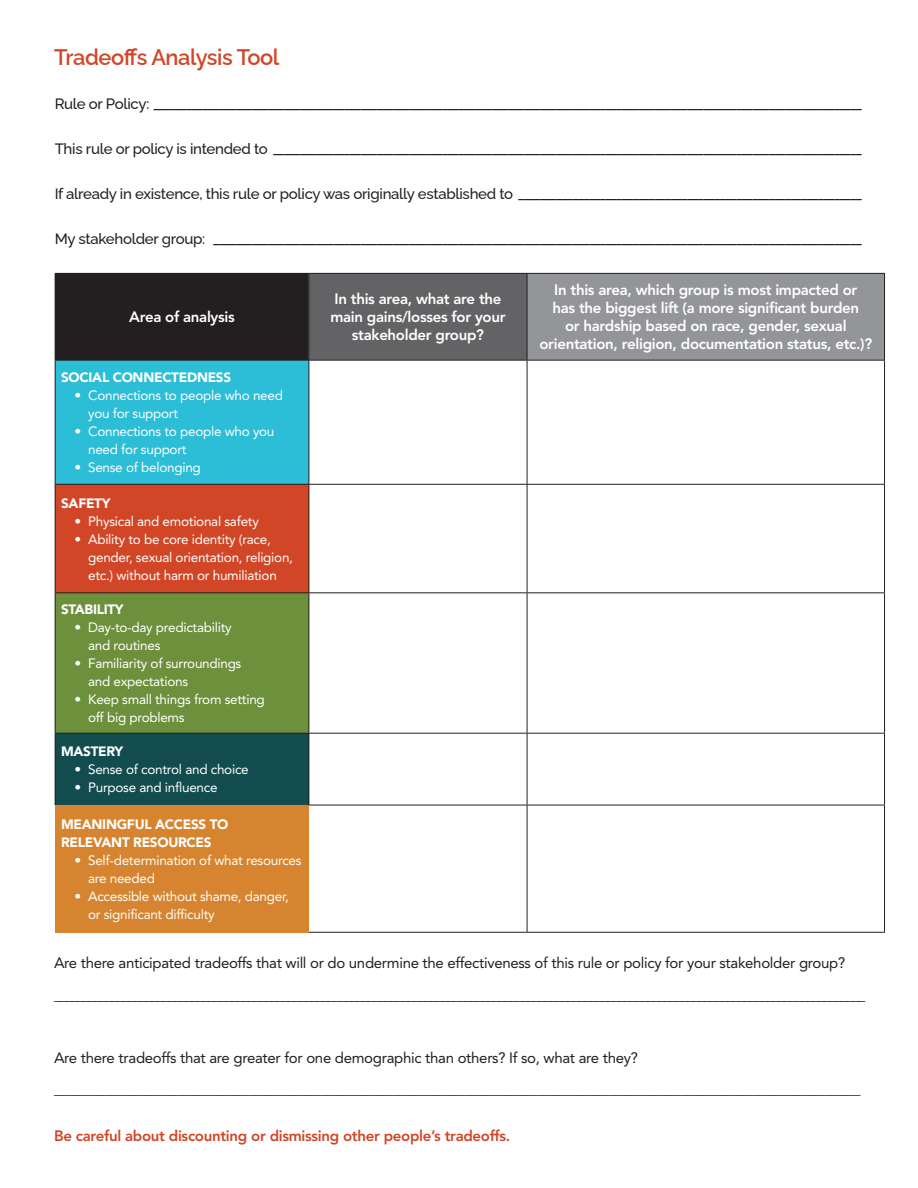
<style>
.page{position:relative;width:918px;height:1188px;background:#fff}
.page>*{position:absolute;margin:0;border:0;box-sizing:border-box;transform-origin:0 0}
.t1{font:600 22.5px "Raleway";letter-spacing:-.02em;color:#d14627}
.t2{font:500 15px "Raleway";letter-spacing:-.02em;color:#231f20}
.t3{font:15px "Avenir LT Pro";letter-spacing:-.02em;color:#231f20}
.t4{font:800 15px "Avenir LT Pro";letter-spacing:-.02em;color:#fff}
.t5{font:800 15px "Avenir LT Pro";letter-spacing:-.02em;color:#d14627}
.t6{font:13.5px/18px "Avenir LT Pro";letter-spacing:-.02em;color:#fff}
.t7{font:900 13.5px/18px "Avenir LT Pro";letter-spacing:-.02em;color:#fff}
</style>
<div class="page">
<div style="left:55px;top:273px;width:254px;height:87px;background:#231f20"></div>
<div style="left:309px;top:273px;width:218px;height:87px;background:#636366"></div>
<div style="left:527px;top:273px;width:358px;height:87px;background:#939598"></div>
<div style="left:55px;top:360px;width:254px;height:124px;background:#2cbdd7"></div>
<div style="left:55px;top:484px;width:254px;height:109px;background:#d14627"></div>
<div style="left:55px;top:593px;width:254px;height:140px;background:#6d903c"></div>
<div style="left:55px;top:733px;width:254px;height:72px;background:#124c4f"></div>
<div style="left:55px;top:805px;width:254px;height:127px;background:#d6842f"></div>
<hr style="left:309px;top:273px;width:218px;height:1px;background:#231f20">
<hr style="left:309px;top:274px;width:1px;height:86px;background:#231f20">
<hr style="left:527px;top:273px;width:358px;height:1px;background:#231f20">
<hr style="left:527px;top:274px;width:1px;height:86px;background:#231f20">
<hr style="left:884px;top:274px;width:1px;height:86px;background:#231f20">
<hr style="left:55px;top:360px;width:254px;height:1px;background:#231f20">
<hr style="left:55px;top:361px;width:1px;height:123px;background:#231f20">
<hr style="left:309px;top:360px;width:218px;height:1px;background:#231f20">
<hr style="left:309px;top:361px;width:1px;height:123px;background:#231f20">
<hr style="left:527px;top:360px;width:358px;height:1px;background:#231f20">
<hr style="left:527px;top:361px;width:1px;height:123px;background:#231f20">
<hr style="left:884px;top:361px;width:1px;height:123px;background:#231f20">
<hr style="left:55px;top:484px;width:254px;height:1px;background:#231f20">
<hr style="left:55px;top:485px;width:1px;height:107px;background:#231f20">
<hr style="left:309px;top:484px;width:218px;height:1px;background:#231f20">
<hr style="left:309px;top:485px;width:1px;height:107px;background:#231f20">
<hr style="left:527px;top:484px;width:358px;height:1px;background:#231f20">
<hr style="left:527px;top:485px;width:1px;height:107px;background:#231f20">
<hr style="left:884px;top:485px;width:1px;height:107px;background:#231f20">
<hr style="left:55px;top:592px;width:254px;height:1px;background:#231f20">
<hr style="left:55px;top:593px;width:1px;height:140px;background:#231f20">
<hr style="left:309px;top:592px;width:218px;height:1px;background:#231f20">
<hr style="left:309px;top:593px;width:1px;height:140px;background:#231f20">
<hr style="left:527px;top:592px;width:358px;height:1px;background:#231f20">
<hr style="left:527px;top:593px;width:1px;height:140px;background:#231f20">
<hr style="left:884px;top:593px;width:1px;height:140px;background:#231f20">
<hr style="left:55px;top:733px;width:254px;height:1px;background:#231f20">
<hr style="left:55px;top:734px;width:1px;height:71px;background:#231f20">
<hr style="left:309px;top:733px;width:218px;height:1px;background:#231f20">
<hr style="left:309px;top:734px;width:1px;height:71px;background:#231f20">
<hr style="left:527px;top:733px;width:358px;height:1px;background:#231f20">
<hr style="left:527px;top:734px;width:1px;height:71px;background:#231f20">
<hr style="left:884px;top:734px;width:1px;height:71px;background:#231f20">
<hr style="left:309px;top:805px;width:218px;height:1px;background:#231f20">
<hr style="left:527px;top:805px;width:358px;height:1px;background:#231f20">
<hr style="left:527px;top:805px;width:1px;height:127px;background:#231f20">
<hr style="left:884px;top:805px;width:1px;height:127px;background:#231f20">
<hr style="left:309px;top:932px;width:218px;height:1px;background:#231f20">
<hr style="left:527px;top:932px;width:358px;height:1px;background:#231f20">
<p class="t1" style="left:54px;top:39px;width:227px">Tradeoffs Analysis Tool</p>
<p class="t2" style="left:55px;top:91px;width:809px">Rule or Policy: __________________________________________________________________________________________________________________________________</p>
<p class="t2" style="left:55px;top:136px;width:809px">This rule or policy is intended to ____________________________________________________________________________________________________________</p>
<p class="t2" style="left:55px;top:181px;width:809px">If already in existence, this rule or policy was originally established to _______________________________________________________________</p>
<p class="t2" style="left:55px;top:226px;width:809px">My stakeholder group: _______________________________________________________________________________________________________________________</p>
<p class="t4" style="left:129px;top:308px;width:107px">Area of analysis</p>
<p class="t7" style="left:61px;top:369px;width:172px">SOCIAL CONNECTEDNESS</p>
<p class="t6" style="left:88px;top:387px;width:196px;text-indent:-14px">• Connections to people who need you for support</p>
<p class="t6" style="left:88px;top:423px;width:188px;text-indent:-14px">• Connections to people who you need for support</p>
<p class="t6" style="left:75px;top:459px;width:128px">• Sense of belonging</p>
<p class="t7" style="left:61px;top:494px;width:51px">SAFETY</p>
<p class="t6" style="left:75px;top:512px;width:186px">• Physical and emotional safety</p>
<p class="t6" style="left:88px;top:530px;width:206px;text-indent:-14px">• Ability to be core identity (race, gender, sexual orientation, religion, etc.) without harm or humiliation</p>
<p class="t7" style="left:61px;top:600px;width:64px">STABILITY</p>
<p class="t6" style="left:88px;top:618px;width:145px;text-indent:-14px">• Day-to-day predictability and routines</p>
<p class="t6" style="left:88px;top:654px;width:155px;text-indent:-14px">• Familiarity of surroundings and expectations</p>
<p class="t6" style="left:88px;top:690px;width:178px;text-indent:-14px">• Keep small things from setting off big problems</p>
<p class="t7" style="left:61px;top:743px;width:64px">MASTERY</p>
<p class="t6" style="left:75px;top:760px;width:176px">• Sense of control and choice</p>
<p class="t6" style="left:75px;top:778px;width:144px">• Purpose and influence</p>
<p class="t7" style="left:61px;top:815px;width:169px">MEANINGFUL ACCESS TO<br>RELEVANT RESOURCES</p>
<p class="t6" style="left:88px;top:851px;width:215px;text-indent:-14px">• Self-determination of what resources are needed</p>
<p class="t6" style="left:88px;top:887px;width:202px;text-indent:-14px">• Accessible without shame, danger, or significant difficulty</p>
<p class="t4" style="left:335px;top:290px;width:168px">In this area, what are the</p>
<p class="t4" style="left:330px;top:308px;width:177px">main gains/losses for your</p>
<p class="t4" style="left:352px;top:326px;width:134px">stakeholder group?</p>
<p class="t4" style="left:554px;top:281px;width:305px">In this area, which group is most impacted or</p>
<p class="t4" style="left:553px;top:299px;width:308px">has the biggest lift (a more significant burden</p>
<p class="t4" style="left:565px;top:317px;width:283px">or hardship based on race, gender, sexual</p>
<p class="t4" style="left:539px;top:335px;width:334px">orientation, religion, documentation status, etc.)?</p>
<p class="t3" style="left:54px;top:954px;width:793px">Are there anticipated tradeoffs that will or do undermine the effectiveness of this rule or policy for your stakeholder group?</p>
<p class="t3" style="left:54px;top:985px;width:813px">______________________________________________________________________________________________________________________________________________</p>
<p class="t3" style="left:54px;top:1048px;width:586px">Are there tradeoffs that are greater for one demographic than others? If so, what are they?</p>
<p class="t3" style="left:54px;top:1080px;width:808px">________________________________________________________________________________________________________________</p>
<p class="t5" style="left:54px;top:1127px;width:458px">Be careful about discounting or dismissing other people’s tradeoffs.</p>
</div>
